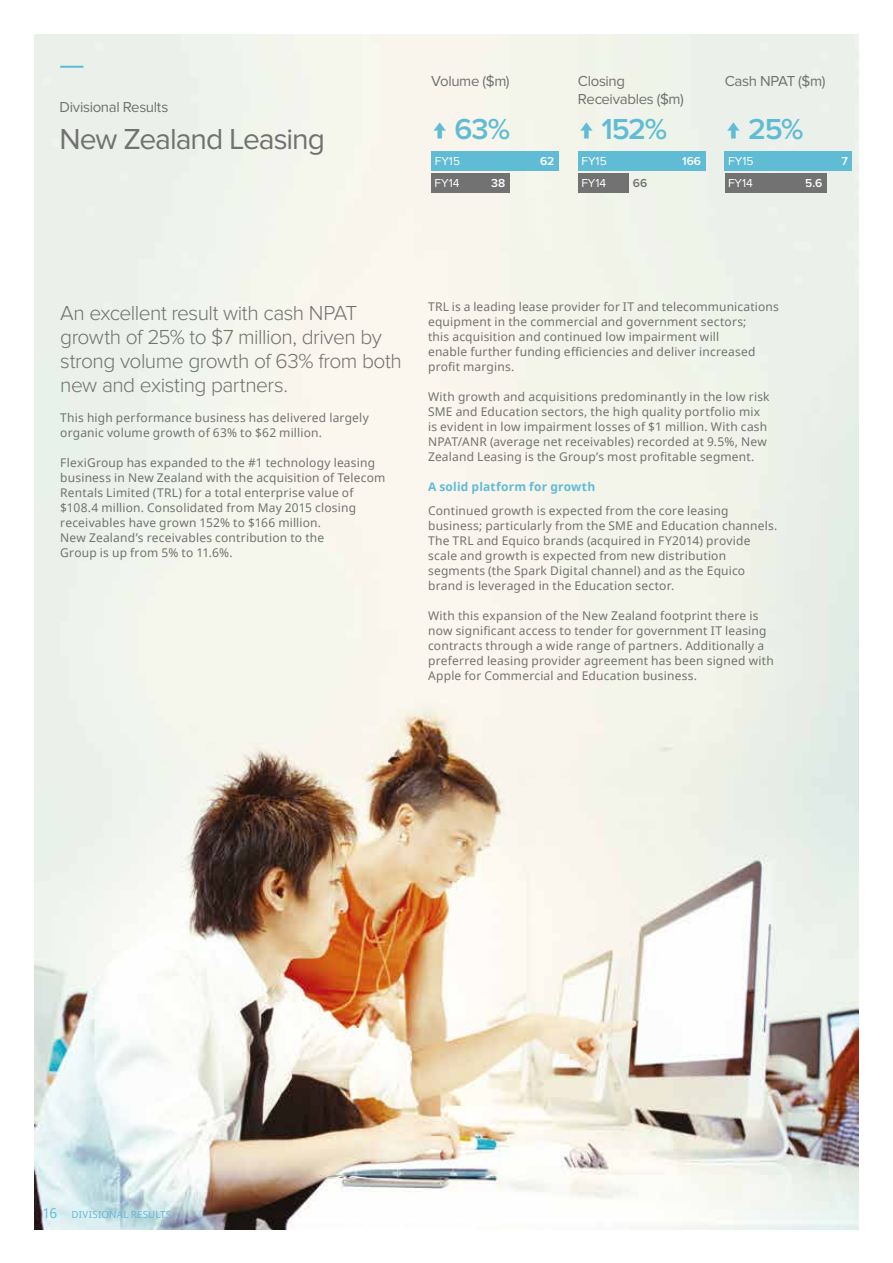
<style>
.page{position:relative;width:893px;height:1263px;background:#fff}
.page>*{position:absolute;margin:0;border:0;box-sizing:border-box;transform-origin:0 0}
.t1{font:30px "Proxima Nova";letter-spacing:-.035em;color:#717271}
.t2{font:600 30px "Proxima Nova";letter-spacing:-.035em;color:#60bcd5}
.t3{font:30px "Proxima Nova";color:#60bcd5}
.t4{font:300 21px/24px "Proxima Nova";letter-spacing:-.025em;color:#717271}
.t5{font:15px/18px "Proxima Nova";letter-spacing:-.025em;color:#717271}
.t6{font:13.5px "Noto Sans";color:#60bcd5}
.t7{font:12px/15px "Noto Sans";letter-spacing:.015em;color:#717271}
.t8{font:12px/22.4px "Proxima Nova";color:#fff}
.t9{font:700 12px "Noto Sans";letter-spacing:.015em;color:#60bcd5}
.t10{font:600 12px "Proxima Nova";color:#fff}
.t11{font:600 12px "Proxima Nova";color:#717271}
.t12{font:9.75px "Noto Sans";letter-spacing:.025em;color:#60bcd5}
</style>
<div class="page">
<img style="left:34px;top:34px;width:825px;height:1195px">
<div style="left:431px;top:174px;width:78px;height:19px;background:#717271"></div>
<div style="left:431px;top:151px;width:128px;height:19px;background:#60bcd5"></div>
<div style="left:578px;top:174px;width:51px;height:19px;background:#717271"></div>
<div style="left:578px;top:151px;width:127px;height:19px;background:#60bcd5"></div>
<div style="left:725px;top:174px;width:101px;height:19px;background:#717271"></div>
<div style="left:725px;top:151px;width:127px;height:19px;background:#60bcd5"></div>
<h1 class="t3" style="left:60px;top:47px;width:26px">—</h1>
<p class="t5" style="left:60px;top:98px;width:110px">Divisional Results</p>
<h1 class="t1" style="left:60px;top:122px;width:267px">New Zealand Leasing</h1>
<p class="t5" style="left:431px;top:72px;width:80px">Volume ($m)</p>
<h1 class="t2" style="left:431px;top:112px;width:80px">↑ 63%</h1>
<p class="t5" style="left:578px;top:72px;width:107px">Closing<br>Receivables ($m)</p>
<h1 class="t2" style="left:578px;top:112px;width:91px">↑ 152%</h1>
<p class="t5" style="left:725px;top:72px;width:102px">Cash NPAT ($m)</p>
<h1 class="t2" style="left:725px;top:112px;width:80px">↑ 25%</h1>
<p class="t8" style="left:435px;top:150px;width:27px">FY15<br>FY14</p>
<p class="t10" style="left:491px;top:176px;width:16px">38</p>
<p class="t10" style="left:540px;top:154px;width:16px">62</p>
<p class="t8" style="left:581px;top:150px;width:27px">FY15<br>FY14</p>
<p class="t11" style="left:633px;top:176px;width:16px">66</p>
<p class="t10" style="left:682px;top:154px;width:20px">166</p>
<p class="t8" style="left:728px;top:150px;width:27px">FY15<br>FY14</p>
<p class="t10" style="left:805px;top:176px;width:19px">5.6</p>
<p class="t10" style="left:841px;top:154px;width:8px">7</p>
<h2 class="t4" style="left:60px;top:302px;width:343px">An excellent result with cash NPAT growth of 25% to $7 million, driven by strong volume growth of 63% from both new and existing partners.</h2>
<p class="t7" style="left:60px;top:410px;width:310px">This high performance business has delivered largely organic volume growth of 63% to $62 million.</p>
<p class="t7" style="left:60px;top:455px;width:327px">FlexiGroup has expanded to the #1 technology leasing business in New Zealand with the acquisition of Telecom Rentals Limited (TRL) for a total enterprise value of $108.4 million. Consolidated from May 2015 closing receivables have grown 152% to $166 million.<br>New Zealand’s receivables contribution to the<br>Group is up from 5% to 11.6%.</p>
<p class="t7" style="left:428px;top:299px;width:352px">TRL is a leading lease provider for IT and telecommunications equipment in the commercial and government sectors;<br>this acquisition and continued low impairment will<br>enable further funding efficiencies and deliver increased profit margins.</p>
<p class="t7" style="left:428px;top:389px;width:343px">With growth and acquisitions predominantly in the low risk SME and Education sectors, the high quality portfolio mix is evident in low impairment losses of $1 million. With cash NPAT/ANR (average net receivables) recorded at 9.5%, New Zealand Leasing is the Group’s most profitable segment.</p>
<p class="t9" style="left:428px;top:479px;width:169px">A solid platform for growth</p>
<p class="t7" style="left:428px;top:503px;width:351px">Continued growth is expected from the core leasing business; particularly from the SME and Education channels.<br>The TRL and Equico brands (acquired in FY2014) provide scale and growth is expected from new distribution segments (the Spark Digital channel) and as the Equico brand is leveraged in the Education sector.</p>
<p class="t7" style="left:428px;top:608px;width:347px">With this expansion of the New Zealand footprint there is now significant access to tender for government IT leasing contracts through a wide range of partners. Additionally a preferred leasing provider agreement has been signed with Apple for Commercial and Education business.</p>
<p class="t6" style="left:43px;top:1204px;width:16px">16</p>
<p class="t12" style="left:72px;top:1208px;width:101px">DIVISIONAL RESULTS</p>
</div>
